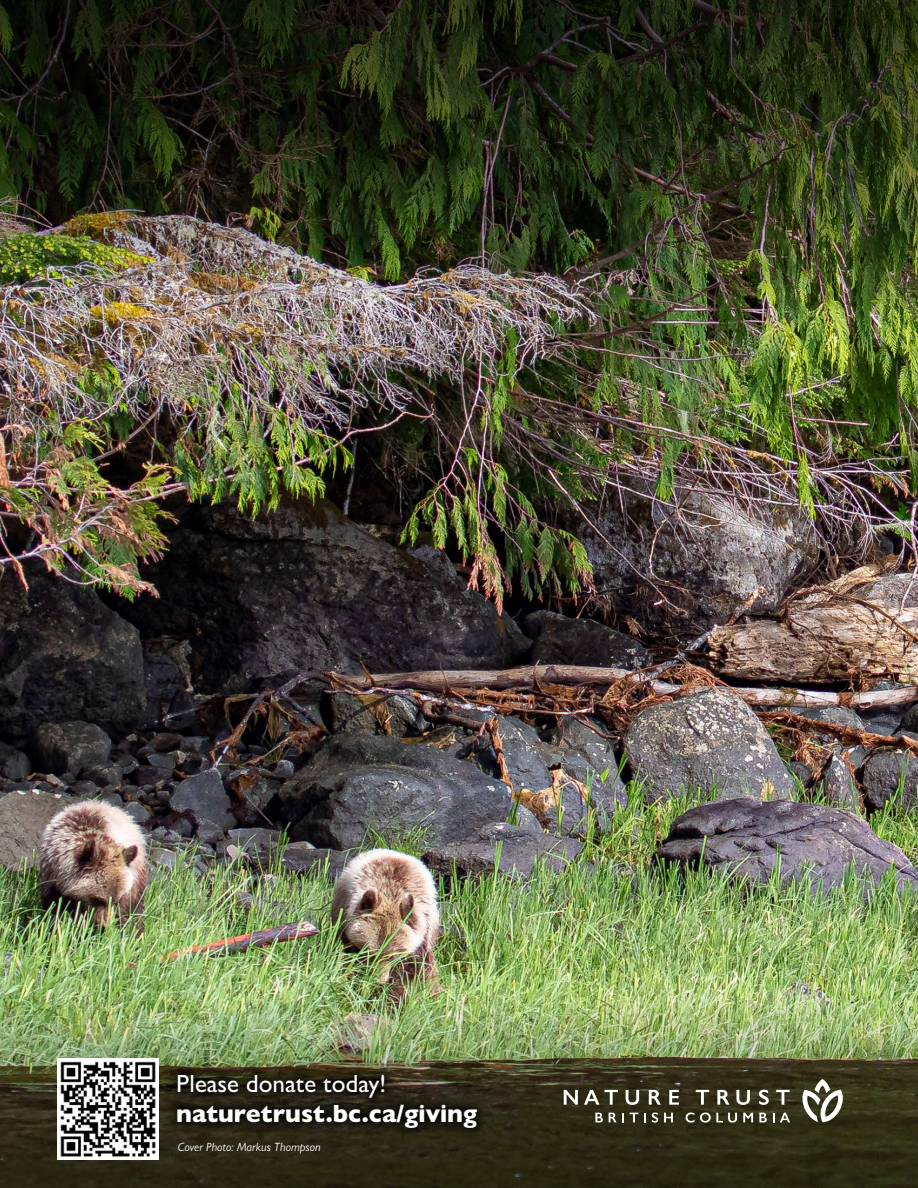
<style>
.page{position:relative;width:918px;height:1188px;background:#fff}
.page>*{position:absolute;margin:0;border:0;box-sizing:border-box;transform-origin:0 0}
.t1{font:800 25.05px "Gill Sans Nova";color:#fff}
.t2{font:500 25.05px "Gill Sans Nova";color:#fff}
.t3{font:italic 12px "Gill Sans Nova";color:#fff}
</style>
<div class="page">
<img style="left:0;top:377px;width:918px;height:591px">
<img style="left:0;top:0;width:918px;height:377px">
<img style="left:0;top:968px;width:918px;height:220px">
<div style="left:166px;top:1062px;width:323px;height:77px;background:#000;opacity:.75"></div>
<svg style="left:801px;top:1079px;width:43px;height:43px"></svg>
<svg style="left:564px;top:1090px;width:14px;height:15px"></svg>
<svg style="left:584px;top:1090px;width:34px;height:15px"></svg>
<svg style="left:626px;top:1090px;width:13px;height:15px"></svg>
<svg style="left:649px;top:1090px;width:12px;height:15px"></svg>
<svg style="left:669px;top:1090px;width:10px;height:15px"></svg>
<svg style="left:696px;top:1090px;width:13px;height:15px"></svg>
<svg style="left:717px;top:1090px;width:12px;height:15px"></svg>
<svg style="left:736px;top:1090px;width:14px;height:15px"></svg>
<svg style="left:759px;top:1090px;width:10px;height:15px"></svg>
<svg style="left:776px;top:1090px;width:14px;height:15px"></svg>
<svg style="left:595px;top:1113px;width:8px;height:9px"></svg>
<svg style="left:609px;top:1113px;width:15px;height:9px"></svg>
<svg style="left:630px;top:1113px;width:8px;height:9px"></svg>
<svg style="left:644px;top:1113px;width:2px;height:9px"></svg>
<svg style="left:652px;top:1113px;width:6px;height:10px"></svg>
<svg style="left:664px;top:1113px;width:9px;height:9px"></svg>
<svg style="left:686px;top:1113px;width:51px;height:10px"></svg>
<svg style="left:743px;top:1113px;width:10px;height:9px"></svg>
<svg style="left:759px;top:1113px;width:8px;height:9px"></svg>
<svg style="left:780px;top:1113px;width:10px;height:9px"></svg>
<img style="left:57px;top:1058px;width:102px;height:102px">
<h1 class="t2" style="left:176px;top:1068px;width:212px">Please donate today!</h1>
<h1 class="t1" style="left:176px;top:1097px;width:303px">naturetrust.bc.ca/giving</h1>
<p class="t3" style="left:178px;top:1140px;width:144px">Cover Photo: Markus Thompson</p>
</div>
